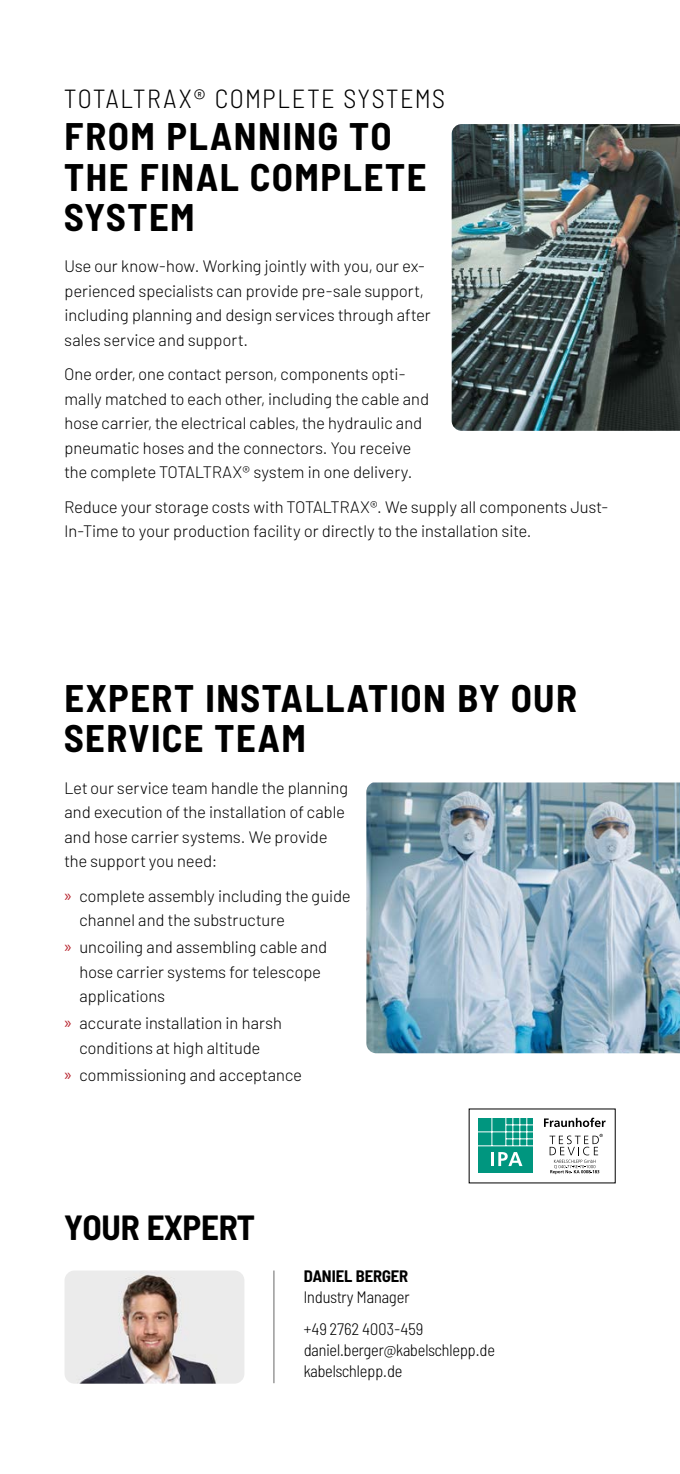
<style>
.page{position:relative;width:680px;height:1474px;background:#fff}
.page>*{position:absolute;margin:0;border:0;box-sizing:border-box;transform-origin:0 0}
.t1{font:700 semi-condensed 38.5px/40.2px "Barlow";letter-spacing:.045em;color:#000}
.t2{font:700 semi-condensed 35px "Barlow";color:#000}
.t3{font:300 semi-condensed 26.25px "Barlow";letter-spacing:.08em;color:#000}
.t4{font:300 16.62px/24.5px "Barlow";letter-spacing:.005em;color:#000}
.t5{font:300 semi-condensed 16.62px/32px "Barlow";letter-spacing:-.005em;color:#000}
.t6{font:700 semi-condensed 16.62px "Barlow";color:#000}
.s1{font-family:"Myriad Pro";font-weight:400;color:#b61f29}
</style>
<div class="page">
<img style="left:451px;top:124px;width:229px;height:307px">
<img style="left:366px;top:782px;width:314px;height:271px">
<hr style="left:273px;top:1270px;width:1px;height:113px;background:#000">
<div style="left:478px;top:1118px;width:55px;height:55px;background:#00967f"></div>
<svg style="left:505px;top:1118px;width:28px;height:27px"></svg>
<svg style="left:491px;top:1118px;width:1px;height:27px"></svg>
<hr style="left:477px;top:1131px;width:57px;height:1px;background:#fff">
<hr style="left:477px;top:1145px;width:57px;height:1px;background:#fff">
<hr style="left:491px;top:1152px;width:3px;height:14px;background:#fff">
<svg style="left:498px;top:1152px;width:24px;height:14px"></svg>
<svg style="left:544px;top:1117px;width:61px;height:10px"></svg>
<svg style="left:549px;top:1133px;width:53px;height:41px"></svg>
<img style="left:65px;top:1270px;width:179px;height:113px">
<h3 class="t3" style="left:64px;top:79px;width:382px">TOTALTRAX® COMPLETE SYSTEMS</h3>
<h1 class="t1" style="left:64px;top:113px;width:363px">FROM PLANNING TO<br>THE FINAL COMPLETE<br>SYSTEM</h1>
<p class="t4" style="left:64px;top:253px;width:368px">Use our know-how. Working jointly with you, our ex&shy;perienced specialists can provide pre-sale support, including planning and design services through after sales service and support.</p>
<p class="t4" style="left:64px;top:361px;width:366px">One order, one contact person, components opti&shy;mally matched to each other, including the cable and hose carrier, the electrical cables, the hydraulic and pneumatic hoses and the connectors. You receive the complete TOTALTRAX® system in one delivery.</p>
<p class="t4" style="left:64px;top:493px;width:545px">Reduce your storage costs with TOTALTRAX®. We supply all components Just-<br>In-Time to your production facility or directly to the installation site.</p>
<h1 class="t1" style="left:64px;top:675px;width:514px">EXPERT INSTALLATION BY OUR<br>SERVICE TEAM</h1>
<p class="t4" style="left:64px;top:774px;width:285px">Let our service team handle the planning and execution of the installation of cable and hose carrier systems. We provide the support you need:</p>
<p class="t4" style="left:79px;top:882px;width:272px;text-indent:-15px"><span class="s1">»</span> complete assembly including the guide channel and the substructure</p>
<p class="t4" style="left:79px;top:933px;width:249px;text-indent:-15px"><span class="s1">»</span> uncoiling and assembling cable and hose carrier systems for telescope applications</p>
<p class="t4" style="left:64px;top:1009px;width:219px;text-align:center"><span class="s1">»</span> accurate installation in harsh conditions at high altitude</p>
<p class="t4" style="left:64px;top:1061px;width:239px"><span class="s1">»</span> commissioning and acceptance</p>
<h2 class="t2" style="left:64px;top:1202px;width:192px">YOUR EXPERT</h2>
<p class="t6" style="left:304px;top:1264px;width:106px">DANIEL BERGER</p>
<p class="t5" style="left:304px;top:1279px;width:121px">Industry Manager +49 2762 4003-459</p>
<p class="t5" style="left:304px;top:1338px;width:193px;line-height:21px">daniel.berger@kabelschlepp.de kabelschlepp.de</p>
</div>
